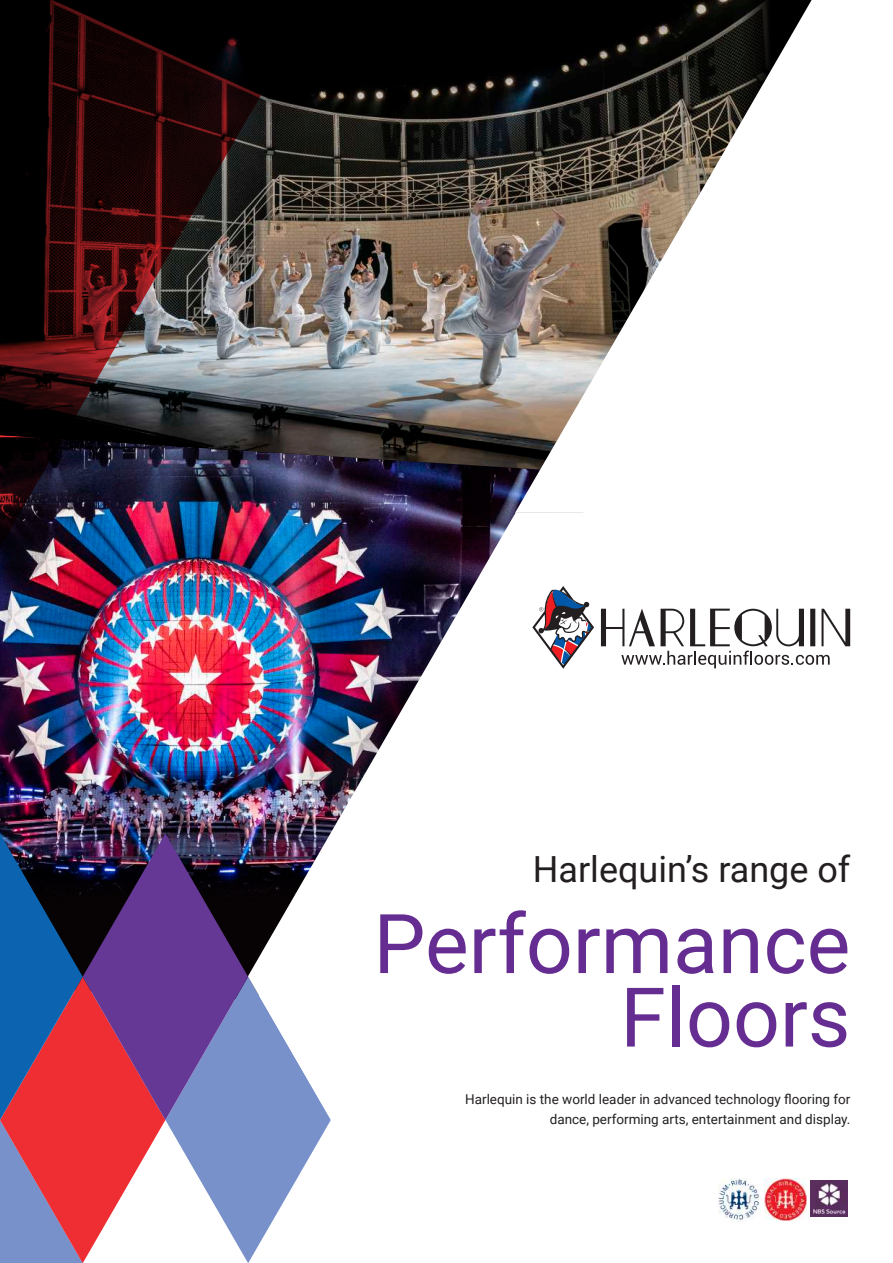
<style>
.page{position:relative;width:893px;height:1263px;background:#fff}
.page>*{position:absolute;margin:0;border:0;box-sizing:border-box;transform-origin:0 0}
.t1{font:82.5px/73.5px "Roboto";color:#652d91;text-align:right}
.t2{font:36px "Roboto";color:#231f20}
.t3{font:13.5px/19.5px "Roboto";color:#231f20;text-align:right}
</style>
<div class="page">
<img style="left:388px;top:0;width:127px;height:475px">
<svg style="left:165px;top:1119px;width:166px;height:144px"></svg>
<svg style="left:83px;top:1120px;width:82px;height:143px;fill:#ee3237"></svg>
<svg style="left:83px;top:977px;width:165px;height:143px;background:#8d4a88"></svg>
<svg style="left:0;top:977px;width:83px;height:286px;background:#985477"></svg>
<svg style="left:248px;top:513px;width:353px;height:606px"></svg>
<img style="left:0;top:0;width:388px;height:977px">
<svg style="left:515px;top:0;width:297px;height:513px"></svg>
<svg style="left:601px;top:608px;width:249px;height:60px"></svg>
<svg style="left:532px;top:586px;width:62px;height:83px"></svg>
<img style="left:719px;top:1178px;width:41px;height:45px">
<img style="left:764px;top:1178px;width:42px;height:42px">
<img style="left:810px;top:1180px;width:37px;height:37px">
<h2 class="t2" style="left:533px;top:844px;width:319px">Harlequin’s range of</h2>
<h1 class="t1" style="left:373px;top:904px;width:478px">Performance<br>Floors</h1>
<p class="t3" style="left:465px;top:1089px;width:387px">Harlequin is the world leader in advanced technology flooring for dance, performing arts, entertainment and display.</p>
</div>
